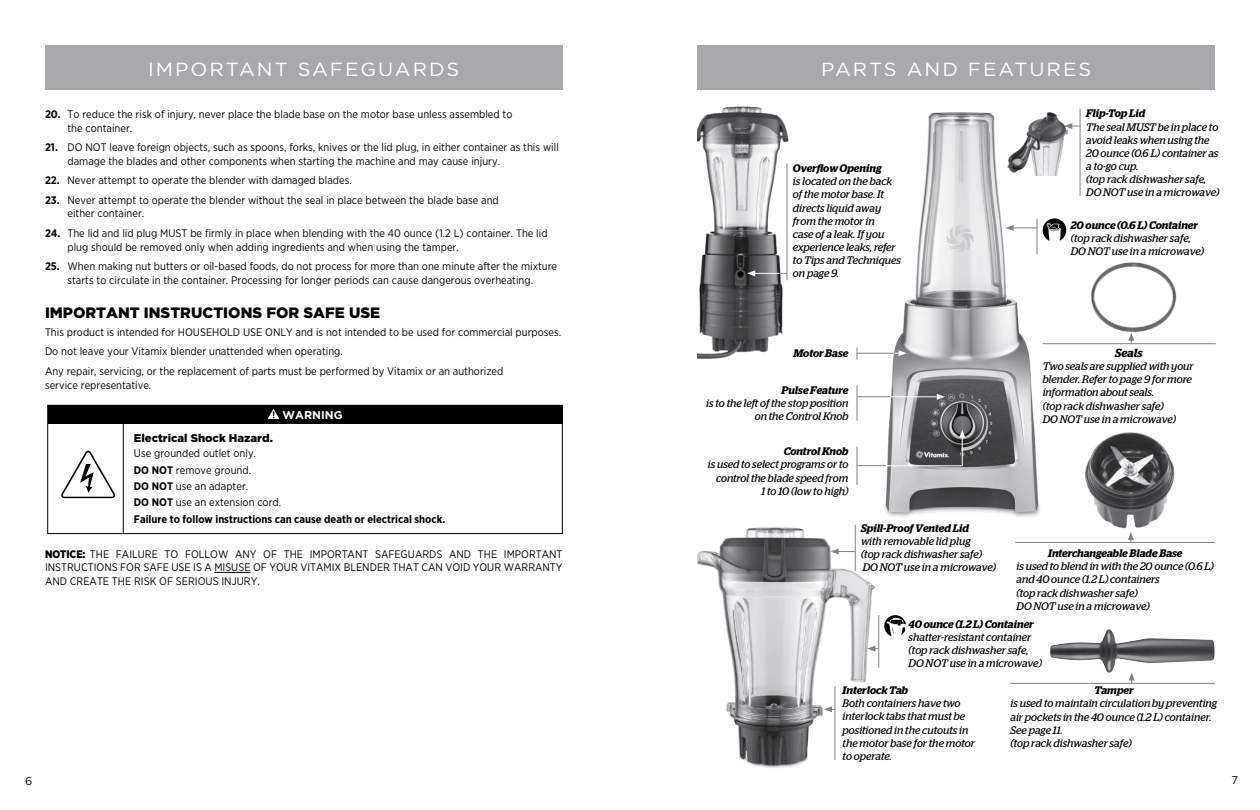
<style>
.page{position:relative;width:1260px;height:810px;background:#fff}
.page>*{position:absolute;margin:0;border:0;box-sizing:border-box;transform-origin:0 0}
.t1{font:19px "Gotham";letter-spacing:.1em;color:#fff;scale:1.05 1}
.t2{font:900 15px "Gotham";color:#000}
.t3{font:italic 600 11.75px "Stag";color:#000}
.t4{font:900 11.25px "Gotham";color:#000}
.t5{font:700 11.25px "Gotham";color:#fff}
.t6{font:11.25px "Gotham";color:#000}
.t7{font:11px/13.8px "Gotham Narrow";color:#000}
.t8{font:italic 11px/13.1px "Stag";color:#000}
.t9{font:italic 600 11px "Stag";color:#000}
.t10{font:700 11px/16.4px "Gotham Narrow";color:#000}
.s1{font-weight:700}
.s2{font-weight:400}
.s3{font-weight:900}
</style>
<div class="page">
<img style="left:880px;top:112px;width:160px;height:405px">
<div style="left:1017px;top:263px;width:66px;height:31px;background:#fff"></div>
<div style="left:45px;top:45px;width:517px;height:45px;background:#a7a9ac"></div>
<div style="left:48px;top:405px;width:514px;height:129px;border:1px solid #000"></div>
<div style="left:48px;top:405px;width:514px;height:19px;background:#000"></div>
<svg style="left:268px;top:409px;width:11px;height:10px"></svg>
<svg style="left:61px;top:450px;width:55px;height:48px"></svg>
<hr style="left:123px;top:420px;width:1px;height:114px;background:#000">
<hr style="left:214px;top:572px;width:37px;height:1px;background:#000">
<div style="left:698px;top:45px;width:517px;height:45px;background:#a7a9ac"></div>
<hr style="left:1037px;top:218px;width:1px;height:37px;background:#808285">
<svg style="left:1006px;top:225px;width:31px;height:6px"></svg>
<svg style="left:894px;top:350px;width:13px;height:6px"></svg>
<hr style="left:857px;top:385px;width:1px;height:36px;background:#808285">
<hr style="left:891px;top:396px;width:48px;height:1px;background:#fff">
<svg style="left:937px;top:394px;width:8px;height:6px"></svg>
<hr style="left:857px;top:447px;width:1px;height:38px;background:#808285">
<svg style="left:858px;top:465px;width:28px;height:1px"></svg>
<img style="left:1050px;top:629px;width:165px;height:44px">
<img style="left:697px;top:513px;width:187px;height:255px">
<hr style="left:855px;top:525px;width:1px;height:46px;background:#808285">
<svg style="left:831px;top:549px;width:24px;height:6px"></svg>
<hr style="left:878px;top:615px;width:1px;height:53px;background:#808285">
<svg style="left:867px;top:646px;width:11px;height:6px"></svg>
<hr style="left:1043px;top:343px;width:173px;height:1px;background:#808285">
<img style="left:1085px;top:432px;width:90px;height:97px">
<img style="left:1091px;top:262px;width:86px;height:71px">
<hr style="left:1015px;top:542px;width:200px;height:1px;background:#808285">
<svg style="left:1128px;top:532px;width:6px;height:10px"></svg>
<hr style="left:962px;top:436px;width:1px;height:30px;background:#fff">
<svg style="left:959px;top:429px;width:6px;height:9px"></svg>
<img style="left:698px;top:106px;width:91px;height:253px">
<hr style="left:787px;top:163px;width:1px;height:117px;background:#808285">
<hr style="left:1080px;top:109px;width:1px;height:87px;background:#808285">
<hr style="left:835px;top:686px;width:1px;height:74px;background:#808285">
<svg style="left:824px;top:706px;width:11px;height:6px"></svg>
<hr style="left:1011px;top:683px;width:204px;height:1px;background:#808285">
<svg style="left:1129px;top:672px;width:6px;height:11px"></svg>
<svg style="left:1043px;top:218px;width:23px;height:23px"></svg>
<svg style="left:884px;top:615px;width:22px;height:21px"></svg>
<hr style="left:857px;top:396px;width:34px;height:1px;background:#808285">
<hr style="left:857px;top:353px;width:37px;height:1px;background:#808285">
<hr style="left:886px;top:465px;width:76px;height:1px;background:#fff">
<svg style="left:747px;top:270px;width:40px;height:6px"></svg>
<svg style="left:1128px;top:333px;width:6px;height:11px"></svg>
<img style="left:1005px;top:112px;width:64px;height:64px">
<svg style="left:1064px;top:123px;width:16px;height:6px"></svg>
<h1 class="t1" style="left:148px;top:57px;width:298px">IMPORTANT SAFEGUARDS</h1>
<p class="t7" style="left:67px;top:107px;width:446px;text-indent:-22px"><span class="s1">20.</span> To reduce the risk of injury, never place the blade base on the motor base unless assembled to the container.</p>
<p class="t7" style="left:67px;top:140px;width:493px;text-indent:-22px"><span class="s1">21.</span> DO NOT leave foreign objects, such as spoons, forks, knives or the lid plug, in either container as this will damage the blades and other components when starting the machine and may cause injury.</p>
<p class="t7" style="left:45px;top:173px;width:308px"><span class="s1">22.</span> Never attempt to operate the blender with damaged blades.</p>
<p class="t7" style="left:67px;top:193px;width:433px;text-indent:-22px"><span class="s1">23.</span> Never attempt to operate the blender without the seal in place between the blade base and either container.</p>
<p class="t7" style="left:67px;top:226px;width:482px;text-indent:-22px"><span class="s1">24.</span> The lid and lid plug MUST be firmly in place when blending with the 40 ounce (1.2 L) container. The lid plug should be removed only when adding ingredients and when using the tamper.</p>
<p class="t7" style="left:45px;top:259px;width:514px;text-align:center"><span class="s1">25.</span> When making nut butters or oil-based foods, do not process for more than one minute after the mixture starts to circulate in the container. Processing for longer periods can cause dangerous overheating.</p>
<h2 class="t2" style="left:45px;top:302px;width:337px">IMPORTANT INSTRUCTIONS FOR SAFE USE</h2>
<p class="t7" style="left:45px;top:322px;width:518px;line-height:19.4px">This product is intended for HOUSEHOLD USE ONLY and is not intended to be used for commercial purposes.<br>Do not leave your Vitamix blender unattended when operating.<br>Any repair, servicing, or the replacement of parts must be performed by Vitamix or an authorized</p>
<p class="t7" style="left:45px;top:378px;width:108px">service representative.</p>
<p class="t5" style="left:283px;top:408px;width:62px">WARNING</p>
<p class="t4" style="left:134px;top:430px;width:140px">Electrical Shock Hazard.</p>
<p class="t10" style="left:134px;top:445px;width:313px"><span class="s2">Use grounded outlet only.<br></span>DO NOT <span class="s2">remove ground.<br></span>DO NOT <span class="s2">use an adapter.<br></span>DO NOT <span class="s2">use an extension cord.<br></span>Failure to follow instructions can cause death or electrical shock.</p>
<p class="t7" style="left:45px;top:547px;width:519px;text-align:justify"><span class="s3">NOTICE:</span> THE FAILURE TO FOLLOW ANY OF THE IMPORTANT SAFEGUARDS AND THE IMPORTANT INSTRUCTIONS FOR SAFE USE IS A MISUSE OF YOUR VITAMIX BLENDER THAT CAN VOID YOUR WARRANTY AND CREATE THE RISK OF SERIOUS INJURY.</p>
<h1 class="t1" style="left:821px;top:57px;width:259px">PARTS AND FEATURES</h1>
<p class="t9" style="left:793px;top:162px;width:90px">Overflow Opening</p>
<p class="t8" style="left:793px;top:175px;width:109px">is located on the back of the motor base. It directs liquid away from the motor in<br>case of a leak. If you experience leaks, refer to Tips and Techniques on page 9.</p>
<p class="t9" style="left:1086px;top:107px;width:61px">Flip-Top Lid</p>
<p class="t8" style="left:1086px;top:120px;width:135px">The seal MUST be in place to avoid leaks when using the<br>20 ounce (0.6 L) container as a to-go cup.<br>(top rack dishwasher safe,<br>DO NOT use in a microwave)</p>
<p class="t9" style="left:1071px;top:218px;width:129px">20 ounce (0.6 L) Container</p>
<p class="t8" style="left:1071px;top:231px;width:135px">(top rack dishwasher safe,<br>DO NOT use in a microwave)</p>
<p class="t9" style="left:793px;top:347px;width:57px">Motor Base</p>
<p class="t9" style="left:782px;top:384px;width:68px">Pulse Feature</p>
<p class="t8" style="left:706px;top:397px;width:144px;text-align:right">is to the left of the stop position on the Control Knob</p>
<p class="t9" style="left:784px;top:445px;width:66px">Control Knob</p>
<p class="t8" style="left:708px;top:458px;width:142px;text-align:right">is used to select programs or to control the blade speed from<br>1 to 10 (low to high)</p>
<p class="t9" style="left:861px;top:522px;width:109px">Spill-Proof Vented Lid</p>
<p class="t8" style="left:861px;top:535px;width:137px">with removable lid plug<br>(top rack dishwasher safe)<br>DO NOT use in a microwave)</p>
<p class="t3" style="left:1115px;top:346px;width:29px">Seals</p>
<p class="t8" style="left:1043px;top:360px;width:152px">Two seals are supplied with your blender. Refer to page 9 for more information about seals.</p>
<p class="t8" style="left:1043px;top:399px;width:135px">(top rack dishwasher safe)<br>DO NOT use in a microwave)</p>
<p class="t9" style="left:1048px;top:547px;width:136px">Interchangeable Blade Base</p>
<p class="t8" style="left:1017px;top:560px;width:199px">is used to blend in with the 20 ounce (0.6 L) and 40 ounce (1.2 L) containers<br>(top rack dishwasher safe)<br>DO NOT use in a microwave)</p>
<p class="t9" style="left:909px;top:618px;width:127px">40 ounce (1.2 L) Container</p>
<p class="t8" style="left:909px;top:631px;width:135px">shatter-resistant container (top rack dishwasher safe,<br>DO NOT use in a microwave)</p>
<p class="t9" style="left:843px;top:684px;width:67px">Interlock Tab</p>
<p class="t8" style="left:843px;top:697px;width:134px">Both containers have two interlock tabs that must be positioned in the cutouts in the motor base for the motor to operate.</p>
<p class="t9" style="left:1094px;top:684px;width:41px">Tamper</p>
<p class="t8" style="left:1011px;top:697px;width:208px">is used to maintain circulation by preventing air pockets in the 40 ounce (1.2 L) container.<br>See page 11.<br>(top rack dishwasher safe)</p>
<p class="t6" style="left:25px;top:774px;width:9px">6</p>
<p class="t6" style="left:1232px;top:773px;width:8px">7</p>
</div>
